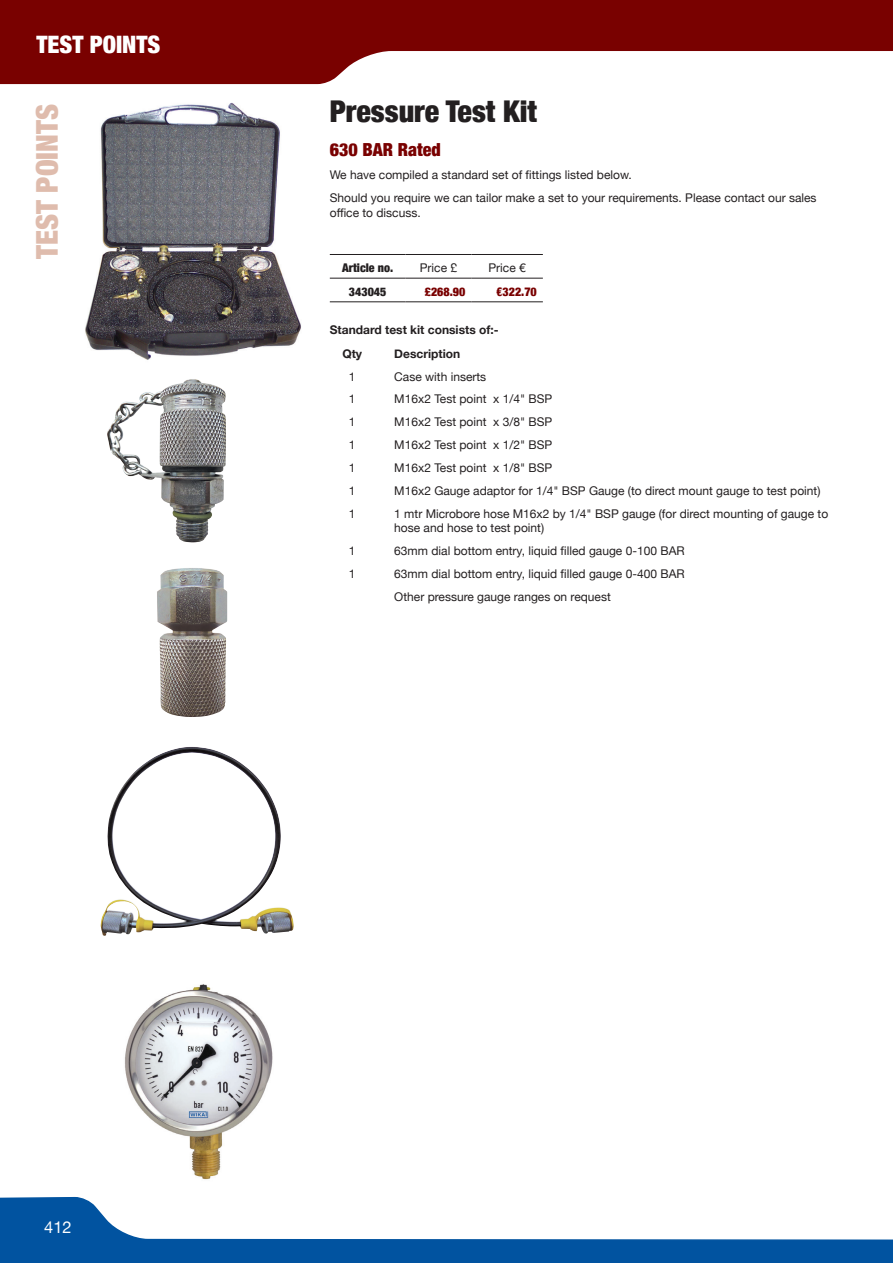
<style>
.page{position:relative;width:893px;height:1263px;background:#fff}
.page>*{position:absolute;margin:0;border:0;box-sizing:border-box;transform-origin:0 0}
.Head_A{font:900 condensed 30px "Helvetica Neue";color:#231f20}
.t1{font:900 condensed 30px "Helvetica Neue";color:#dfbcad}
.t2{font:900 condensed 24px "Helvetica Neue";color:#fff}
.Head_B{font:900 condensed 18px "Helvetica Neue";color:#790100}
.t3{font:16.5px "Helvetica Neue";color:#fff}
.Body_text{font:12px/14.4px "Helvetica Neue";color:#231f20}
.Body_text-2{font:700 12px "Helvetica Neue";color:#231f20}
.Tables{font:900 condensed 12px "Helvetica Neue";color:#231f20}
.Tables-2{font:900 condensed 12px "Helvetica Neue";color:#790100}
.Tables-3{font:12px "Helvetica Neue";color:#231f20}
</style>
<div class="page">
<svg style="left:0;top:0;width:893px;height:85px;fill:#790100"></svg>
<svg style="left:0;top:1196px;width:893px;height:67px"></svg>
<hr style="left:330px;top:254px;width:76px;height:1px;background:#231f20">
<hr style="left:406px;top:254px;width:65px;height:1px;background:#231f20">
<hr style="left:471px;top:254px;width:72px;height:1px;background:#231f20">
<hr style="left:330px;top:278px;width:76px;height:1px;background:#231f20">
<hr style="left:406px;top:278px;width:65px;height:1px;background:#231f20">
<hr style="left:471px;top:278px;width:72px;height:1px;background:#231f20">
<hr style="left:330px;top:301px;width:76px;height:1px;background:#231f20">
<hr style="left:406px;top:301px;width:65px;height:1px;background:#231f20">
<hr style="left:471px;top:301px;width:72px;height:1px;background:#231f20">
<img style="left:85px;top:102px;width:216px;height:258px">
<img style="left:107px;top:380px;width:119px;height:162px">
<img style="left:157px;top:568px;width:70px;height:149px">
<img style="left:101px;top:747px;width:193px;height:189px">
<img style="left:125px;top:984px;width:148px;height:196px">
<h2 class="t2" style="left:37px;top:25px;width:125px">TEST POINTS</h2>
<h1 class="t1" style="left:22px;top:259px;width:156px;rotate:-90deg">TEST POINTS</h1>
<p class="Head_A" style="left:330px;top:87px;width:209px">Pressure Test Kit</p>
<p class="Head_B" style="left:330px;top:135px;width:113px">630 BAR Rated</p>
<p class="Body_text" style="left:330px;top:169px;width:304px">We have compiled a standard set of fittings listed below.</p>
<p class="Body_text" style="left:330px;top:192px;width:488px">Should you require we can tailor make a set to your requirements. Please contact our sales office to discuss.</p>
<h3 class="t3" style="left:44px;top:1215px;width:29px">412</h3>
<p class="Tables" style="left:342px;top:258px;width:52px">Article no.</p>
<p class="Tables-3" style="left:420px;top:259px;width:39px">Price £</p>
<p class="Tables-3" style="left:488px;top:259px;width:39px">Price €</p>
<p class="Tables" style="left:349px;top:282px;width:39px">343045</p>
<p class="Tables-2" style="left:425px;top:282px;width:42px">£268.90</p>
<p class="Tables-2" style="left:496px;top:282px;width:42px">€322.70</p>
<p class="Body_text-2" style="left:330px;top:320px;width:170px">Standard test kit consists of:-</p>
<p class="Body_text-2" style="left:342px;top:344px;width:21px">Qty</p>
<p class="Body_text-2" style="left:394px;top:344px;width:67px">Description</p>
<p class="Body_text" style="left:349px;top:370px;width:8px">1</p>
<p class="Body_text" style="left:394px;top:370px;width:93px">Case with inserts</p>
<p class="Body_text" style="left:349px;top:393px;width:8px">1</p>
<p class="Body_text" style="left:394px;top:393px;width:160px">M16x2 Test point x 1/4" BSP</p>
<p class="Body_text" style="left:349px;top:416px;width:8px">1</p>
<p class="Body_text" style="left:394px;top:416px;width:160px">M16x2 Test point x 3/8" BSP</p>
<p class="Body_text" style="left:349px;top:438px;width:8px">1</p>
<p class="Body_text" style="left:394px;top:438px;width:160px">M16x2 Test point x 1/2" BSP</p>
<p class="Body_text" style="left:349px;top:461px;width:8px">1</p>
<p class="Body_text" style="left:394px;top:461px;width:160px">M16x2 Test point x 1/8" BSP</p>
<p class="Body_text" style="left:349px;top:484px;width:8px">1</p>
<p class="Body_text" style="left:394px;top:484px;width:428px">M16x2 Gauge adaptor for 1/4" BSP Gauge (to direct mount gauge to test point)</p>
<p class="Body_text" style="left:349px;top:507px;width:8px">1</p>
<p class="Body_text" style="left:394px;top:507px;width:435px">1 mtr Microbore hose M16x2 by 1/4" BSP gauge (for direct mounting of gauge to hose and hose to test point)</p>
<p class="Body_text" style="left:349px;top:544px;width:8px">1</p>
<p class="Body_text" style="left:394px;top:544px;width:292px">63mm dial bottom entry, liquid filled gauge 0-100 BAR</p>
<p class="Body_text" style="left:349px;top:567px;width:8px">1</p>
<p class="Body_text" style="left:394px;top:567px;width:292px">63mm dial bottom entry, liquid filled gauge 0-400 BAR</p>
<p class="Body_text" style="left:394px;top:590px;width:218px">Other pressure gauge ranges on request</p>
</div>
